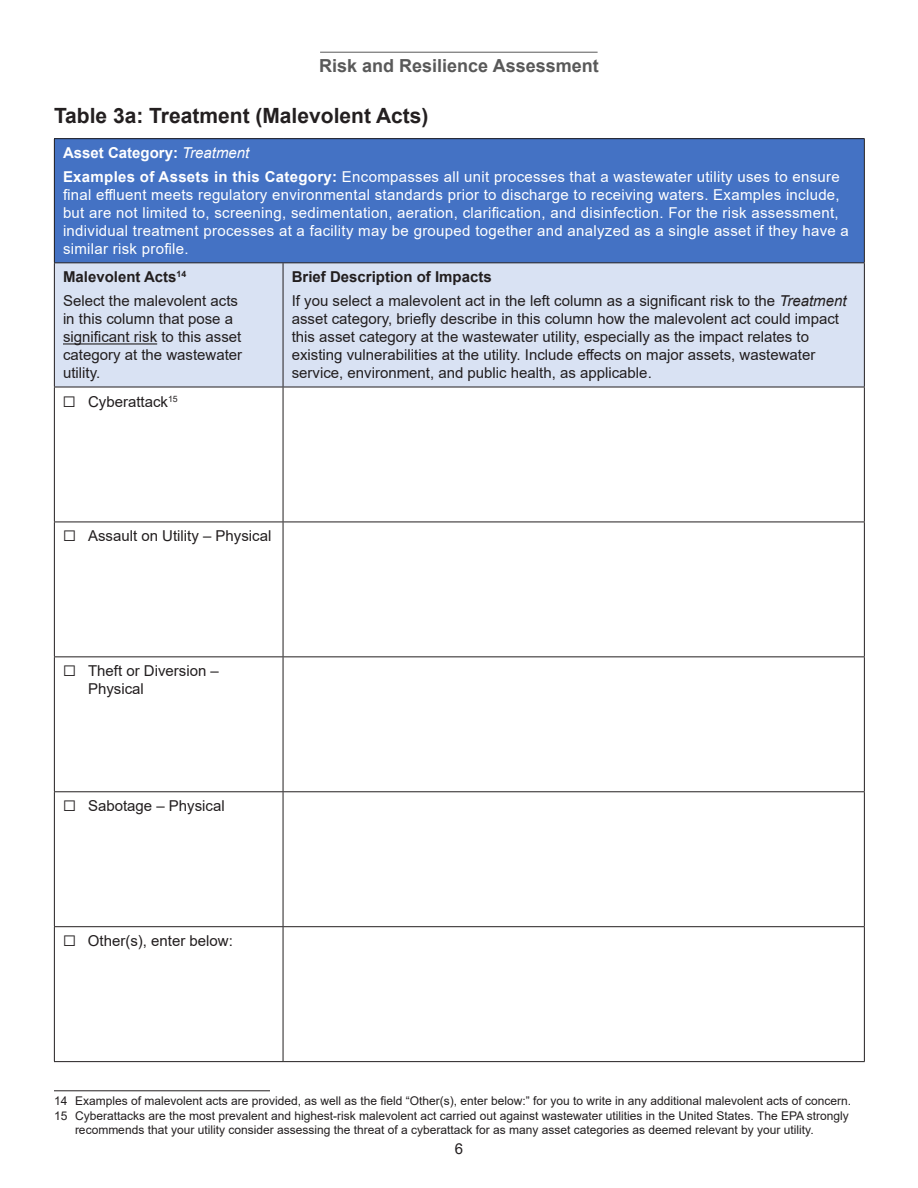
<style>
.page{position:relative;width:918px;height:1188px;background:#fff}
.page>*{position:absolute;margin:0;border:0;box-sizing:border-box;transform-origin:0 0}
.heading_1{font:700 21px "Arial";color:#231f20}
.t1{font:700 18px "Arial";color:#595959}
.t2{font:15px/18px "Arial";color:#221e1f}
.t3{font:15px/18px "Arial";letter-spacing:.02em;color:#fff}
.t4{font:700 15px "Arial";color:#221e1f}
.t5{font:700 15px "Arial";color:#fff}
.footnotes{font:12px/14.4px "Arial";color:#221e1f}
.s1{font-weight:400;font-style:italic}
.s2{font-weight:700}
.s3{font-style:italic}
</style>
<div class="page">
<hr style="left:320px;top:52px;width:278px;height:1px;background:#595959">
<div style="left:54px;top:139px;width:810px;height:124px;background:#4472c4"></div>
<div style="left:55px;top:263px;width:809px;height:124px;background:#d9e2f3"></div>
<svg style="left:55px;top:388px;width:809px;height:673px"></svg>
<hr style="left:54px;top:139px;width:1px;height:123px;background:#231f20">
<hr style="left:54px;top:263px;width:1px;height:124px;background:#231f20">
<hr style="left:54px;top:387px;width:1px;height:135px;background:#231f20">
<hr style="left:54px;top:522px;width:1px;height:134px;background:#231f20">
<hr style="left:54px;top:138px;width:229px;height:1px;background:#231f20">
<hr style="left:283px;top:138px;width:582px;height:1px;background:#231f20">
<hr style="left:864px;top:139px;width:1px;height:123px;background:#231f20">
<hr style="left:283px;top:263px;width:1px;height:124px;background:#231f20">
<hr style="left:864px;top:263px;width:1px;height:124px;background:#231f20">
<hr style="left:283px;top:387px;width:1px;height:135px;background:#231f20">
<hr style="left:864px;top:387px;width:1px;height:135px;background:#231f20">
<hr style="left:283px;top:522px;width:1px;height:134px;background:#231f20">
<hr style="left:864px;top:522px;width:1px;height:134px;background:#231f20">
<hr style="left:54px;top:262px;width:229px;height:1px;background:#231f20">
<hr style="left:283px;top:262px;width:582px;height:1px;background:#231f20">
<hr style="left:54px;top:387px;width:229px;height:1px;background:#231f20">
<hr style="left:283px;top:387px;width:582px;height:1px;background:#231f20">
<hr style="left:54px;top:522px;width:229px;height:1px;background:#231f20">
<hr style="left:283px;top:522px;width:582px;height:1px;background:#231f20">
<hr style="left:54px;top:657px;width:1px;height:134px;background:#231f20">
<hr style="left:54px;top:656px;width:229px;height:1px;background:#231f20">
<hr style="left:283px;top:656px;width:582px;height:1px;background:#231f20">
<hr style="left:283px;top:657px;width:1px;height:134px;background:#231f20">
<hr style="left:864px;top:657px;width:1px;height:134px;background:#231f20">
<hr style="left:54px;top:791px;width:229px;height:1px;background:#231f20">
<hr style="left:283px;top:791px;width:582px;height:1px;background:#231f20">
<hr style="left:54px;top:926px;width:229px;height:1px;background:#231f20">
<hr style="left:283px;top:926px;width:582px;height:1px;background:#231f20">
<hr style="left:54px;top:1061px;width:229px;height:1px;background:#231f20">
<hr style="left:283px;top:1061px;width:582px;height:1px;background:#231f20">
<hr style="left:54px;top:792px;width:1px;height:134px;background:#231f20">
<hr style="left:54px;top:927px;width:1px;height:134px;background:#231f20">
<hr style="left:283px;top:792px;width:1px;height:134px;background:#231f20">
<hr style="left:864px;top:792px;width:1px;height:134px;background:#231f20">
<hr style="left:283px;top:927px;width:1px;height:134px;background:#231f20">
<hr style="left:864px;top:927px;width:1px;height:134px;background:#231f20">
<hr style="left:63px;top:343px;width:94px;height:2px;background:#231f20">
<hr style="left:54px;top:1090px;width:216px;height:1px;background:#231f20">
<p class="t1" style="left:319px;top:53px;width:281px">Risk and Resilience Assessment</p>
<p class="heading_1" style="left:54px;top:101px;width:376px">Table 3a: Treatment (Malevolent Acts)</p>
<p class="t5" style="left:63px;top:142px;width:188px">Asset Category: <span class="s1">Treatment</span></p>
<p class="t3" style="left:63px;top:168px;width:787px"><span class="s2">Examples of Assets in this Category:</span> Encompasses all unit processes that a wastewater utility uses to ensure final effluent meets regulatory environmental standards prior to discharge to receiving waters. Examples include, but are not limited to, screening, sedimentation, aeration, clarification, and disinfection. For the risk assessment, individual treatment processes at a facility may be grouped together and analyzed as a single asset if they have a similar risk profile.</p>
<p class="t4" style="left:63px;top:267px;width:125px">Malevolent Acts<sup>14</sup></p>
<p class="t2" style="left:63px;top:292px;width:181px">Select the malevolent acts in this column that pose a significant risk to this asset category at the wastewater utility.</p>
<p class="t4" style="left:292px;top:267px;width:202px">Brief Description of Impacts</p>
<p class="t2" style="left:292px;top:292px;width:556px">If you select a malevolent act in the left column as a significant risk to the <span class="s3">Treatment </span>asset category, briefly describe in this column how the malevolent act could impact this asset category at the wastewater utility, especially as the impact relates to existing vulnerabilities at the utility. Include effects on major assets, wastewater service, environment, and public health, as applicable.</p>
<p class="t2" style="left:63px;top:392px;width:116px">☐ Cyberattack<sup>15</sup></p>
<p class="t2" style="left:63px;top:527px;width:210px">☐ Assault on Utility – Physical</p>
<p class="t2" style="left:88px;top:662px;width:132px;text-indent:-25px">☐ Theft or Diversion –<br>Physical</p>
<p class="t2" style="left:63px;top:797px;width:163px">☐ Sabotage – Physical</p>
<p class="t2" style="left:63px;top:932px;width:171px">☐ Other(s), enter below:</p>
<p class="footnotes" style="left:54px;top:1094px;width:799px">14 Examples of malevolent acts are provided, as well as the field “Other(s), enter below:” for you to write in any additional malevolent acts of concern.</p>
<p class="footnotes" style="left:75px;top:1108px;width:775px;text-indent:-21px">15 Cyberattacks are the most prevalent and highest-risk malevolent act carried out against wastewater utilities in the United States. The EPA strongly recommends that your utility consider assessing the threat of a cyberattack for as many asset categories as deemed relevant by your utility.</p>
<p class="t2" style="left:455px;top:1140px;width:10px">6</p>
</div>
